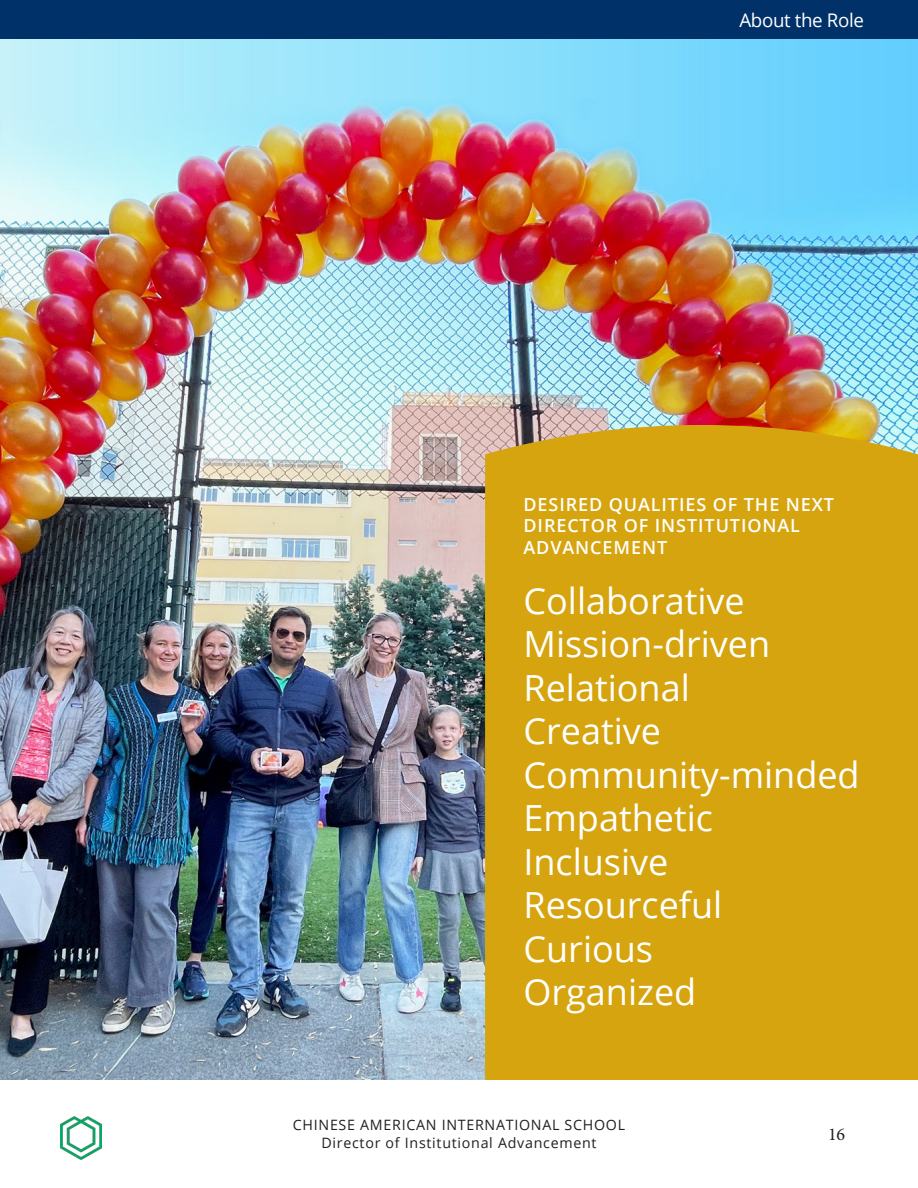
<style>
.page{position:relative;width:918px;height:1188px;background:#fff}
.page>*{position:absolute;margin:0;border:0;box-sizing:border-box;transform-origin:0 0}
.Body{font:36px "Open Sans";color:#fff}
.t1{font:18.75px "Open Sans";letter-spacing:-.02em;color:#fff}
.t2{font:600 18px/21.6px "Open Sans";letter-spacing:.05em;color:#fff}
.t3{font:18px "Minion Pro";color:#231f20}
.t4{font:14.25px/18px "Open Sans";letter-spacing:.05em;color:#231f20;text-align:center}
</style>
<div class="page">
<img style="left:61px;top:1117px;width:40px;height:43px">
<div style="left:0;top:0;width:918px;height:40px;background:#003168"></div>
<img style="left:0;top:40px;width:918px;height:1040px">
<div style="left:485px;top:425px;width:433px;height:655px;background:#d6a40e"></div>
<p class="t1" style="left:740px;top:7px;width:126px">About the Role</p>
<p class="t2" style="left:524px;top:493px;width:312px">DESIRED QUALITIES OF THE NEXT<br>DIRECTOR OF INSTITUTIONAL<br>ADVANCEMENT</p>
<p class="Body" style="left:524px;top:576px;width:223px">Collaborative</p>
<p class="Body" style="left:524px;top:620px;width:248px">Mission-driven</p>
<p class="Body" style="left:524px;top:663px;width:168px">Relational</p>
<p class="Body" style="left:524px;top:707px;width:139px">Creative</p>
<p class="Body" style="left:524px;top:750px;width:338px">Community-minded</p>
<p class="Body" style="left:524px;top:794px;width:191px">Empathetic</p>
<p class="Body" style="left:524px;top:837px;width:147px">Inclusive</p>
<p class="Body" style="left:524px;top:881px;width:200px">Resourceful</p>
<p class="Body" style="left:524px;top:924px;width:131px">Curious</p>
<p class="Body" style="left:524px;top:968px;width:174px">Organized</p>
<p class="t4" style="left:293px;top:1115px;width:334px">CHINESE AMERICAN INTERNATIONAL SCHOOL<br>Director of Institutional Advancement</p>
<p class="t3" style="left:828px;top:1122px;width:19px">16</p>
</div>
